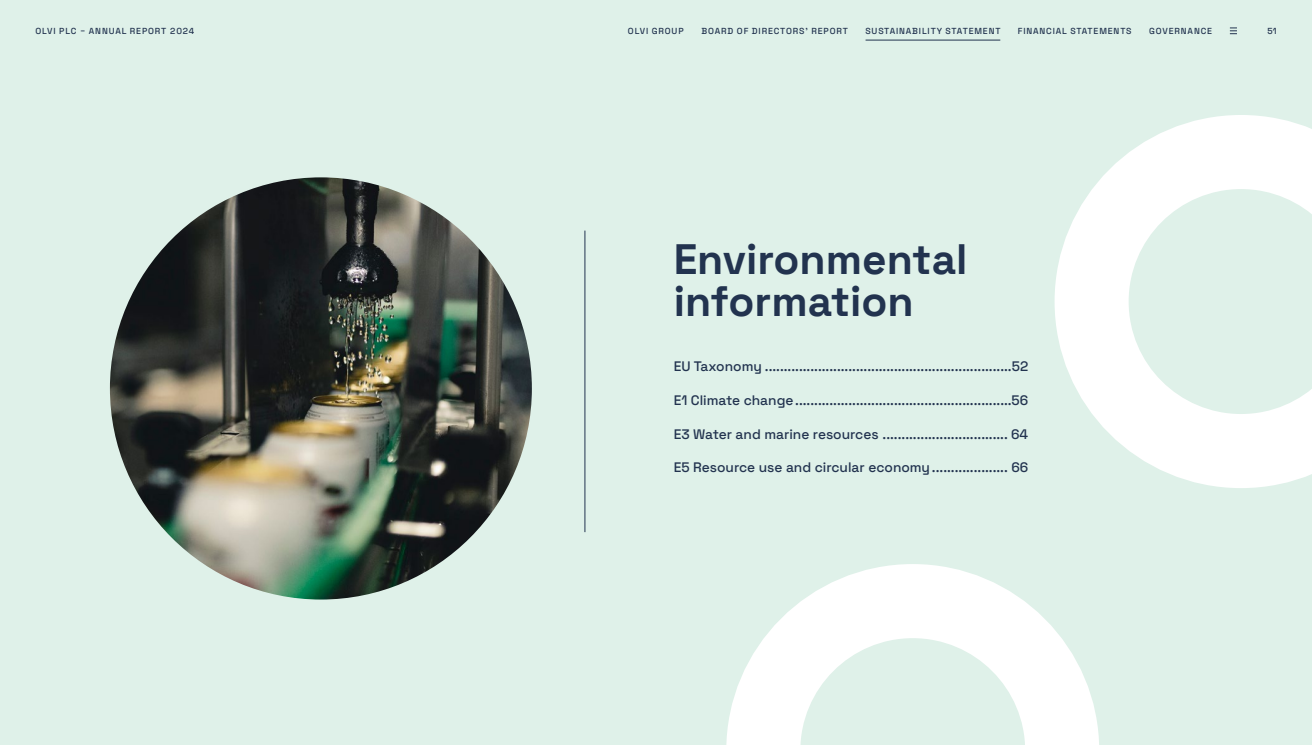
<style>
.page{position:relative;width:1312px;height:745px;background:#fff}
.page>*{position:absolute;margin:0;border:0;box-sizing:border-box;transform-origin:0 0}
.H0_5___Sustainability_statement_opening_{font:700 42.5px/42.5px "Space Grotesk";color:#22334f}
.Contents_section_openings_2__level_2{font:500 13.75px "Space Grotesk";color:#22334f}
.t1{font:500 8.75px "Space Grotesk";letter-spacing:.1em;color:#22334f}
</style>
<div class="page">
<div style="left:0;top:0;width:1311px;height:744px;background:#dff1e9"></div>
<svg style="left:1054px;top:115px;width:257px;height:373px"></svg>
<svg style="left:726px;top:564px;width:372px;height:180px"></svg>
<img style="left:110px;top:177px;width:421px;height:422px;border-radius:211px">
<hr style="left:584px;top:230px;width:1px;height:301px;background:#22334f">
<svg style="left:1229px;top:27px;width:7px;height:7px"></svg>
<hr style="left:865px;top:40px;width:135px;height:1px;background:#22334f">
<p class="t1" style="left:35px;top:24px;width:160px">OLVI PLC − ANNUAL REPORT 2024</p>
<p class="t1" style="left:628px;top:24px;width:57px">OLVI GROUP</p>
<p class="t1" style="left:701px;top:24px;width:148px">BOARD OF DIRECTORS’ REPORT</p>
<p class="t1" style="left:865px;top:24px;width:137px">SUSTAINABILITY STATEMENT</p>
<p class="t1" style="left:1017px;top:24px;width:115px">FINANCIAL STATEMENTS</p>
<p class="t1" style="left:1148px;top:24px;width:64px">GOVERNANCE</p>
<p class="t1" style="left:1267px;top:24px;width:10px">51</p>
<p class="H0_5___Sustainability_statement_opening_" style="left:673px;top:234px;width:295px">Environmental information</p>
<p class="Contents_section_openings_2__level_2" style="left:673px;top:356px;width:356px">EU Taxonomy .................................................................52</p>
<p class="Contents_section_openings_2__level_2" style="left:673px;top:389px;width:356px">E1 Climate change.........................................................56</p>
<p class="Contents_section_openings_2__level_2" style="left:673px;top:423px;width:356px">E3 Water and marine resources ................................. 64</p>
<p class="Contents_section_openings_2__level_2" style="left:673px;top:456px;width:356px">E5 Resource use and circular economy.................... 66</p>
</div>
